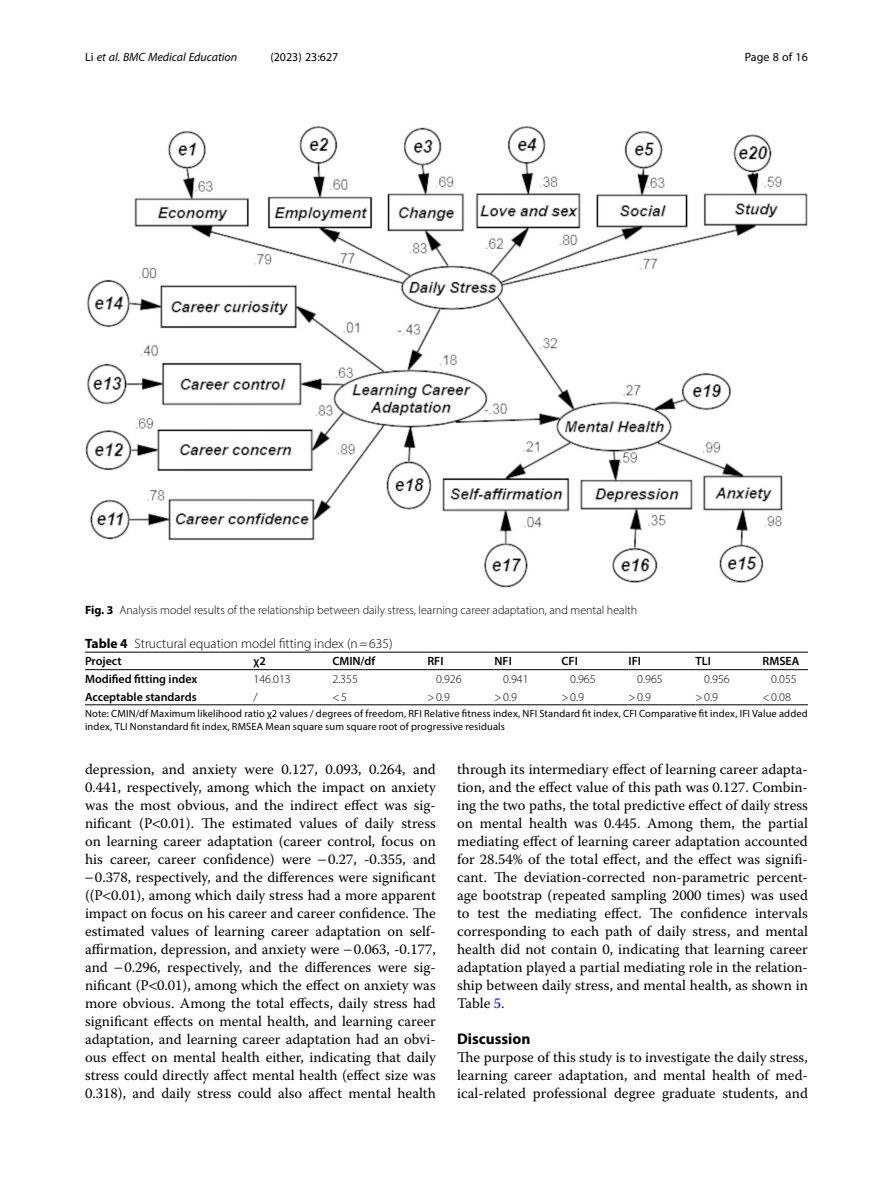
<style>
.page{position:relative;width:893px;height:1191px;background:#fff}
.page>*{position:absolute;margin:0;border:0;box-sizing:border-box;transform-origin:0 0}
.Head_1{font:700 15.45px "Myriad Pro";color:#000}
.Body_Text{font:14.7px/18px "Warnock Pro";color:#000;text-align:justify}
.Table_Caption{font:300 13.5px "Myriad Pro";color:#000}
.Figure_Caption{font:300 12px "Myriad Pro";color:#000}
.Table_Body_Tab4_Deci{font:300 12px "Myriad Pro";color:#000}
.Table_Body{font:600 12px "Myriad Pro";color:#000}
.Table_Head{font:600 12px "Myriad Pro";color:#000}
.t1{font:italic 12px "Myriad Pro";color:#000}
.t2{font:12px "Myriad Pro";color:#000}
.Table_Body-2{font:300 12px "Myriad Pro";color:#000}
.Table_Footnote{font:10.5px/12.8px "Myriad Pro";letter-spacing:.01em;color:#000}
.s1{font-style:normal}
.s2{font-weight:700}
.s3{color:#00f}
</style>
<div class="page">
<hr style="left:85px;top:669px;width:169px;height:1px;background:#000">
<hr style="left:254px;top:652px;width:78px;height:1px;background:#000">
<hr style="left:254px;top:669px;width:78px;height:1px;background:#000">
<hr style="left:332px;top:652px;width:95px;height:1px;background:#000">
<hr style="left:332px;top:669px;width:95px;height:1px;background:#000">
<hr style="left:427px;top:652px;width:67px;height:1px;background:#000">
<hr style="left:427px;top:669px;width:67px;height:1px;background:#000">
<hr style="left:494px;top:652px;width:67px;height:1px;background:#000">
<hr style="left:494px;top:669px;width:67px;height:1px;background:#000">
<hr style="left:561px;top:652px;width:68px;height:1px;background:#000">
<hr style="left:561px;top:669px;width:68px;height:1px;background:#000">
<hr style="left:629px;top:652px;width:67px;height:1px;background:#000">
<hr style="left:629px;top:669px;width:67px;height:1px;background:#000">
<hr style="left:696px;top:652px;width:67px;height:1px;background:#000">
<hr style="left:696px;top:669px;width:67px;height:1px;background:#000">
<hr style="left:763px;top:652px;width:45px;height:1px;background:#000">
<hr style="left:763px;top:669px;width:45px;height:1px;background:#000">
<hr style="left:254px;top:704px;width:78px;height:1px;background:#000">
<hr style="left:332px;top:704px;width:95px;height:1px;background:#000">
<hr style="left:427px;top:704px;width:67px;height:1px;background:#000">
<hr style="left:494px;top:704px;width:67px;height:1px;background:#000">
<hr style="left:561px;top:704px;width:68px;height:1px;background:#000">
<hr style="left:629px;top:704px;width:67px;height:1px;background:#000">
<hr style="left:696px;top:704px;width:67px;height:1px;background:#000">
<hr style="left:763px;top:704px;width:45px;height:1px;background:#000">
<hr style="left:85px;top:704px;width:169px;height:1px;background:#000">
<hr style="left:85px;top:652px;width:169px;height:1px;background:#000">
<img style="left:85px;top:126px;width:723px;height:461px">
<p class="t1" style="left:85px;top:50px;width:154px"><span class="s1">Li</span> et al. BMC Medical Education</p>
<p class="t2" style="left:270px;top:50px;width:70px">(2023) 23:627</p>
<p class="t2" style="left:745px;top:50px;width:65px">Page 8 of 16</p>
<p class="Figure_Caption" style="left:85px;top:603px;width:554px"><span class="s2">Fig. 3</span> Analysis model results of the relationship between daily stress, learning career adaptation, and mental health</p>
<p class="Table_Caption" style="left:85px;top:635px;width:309px"><span class="s2">Table 4</span> Structural equation model fitting index (n=635)</p>
<p class="Table_Head" style="left:85px;top:654px;width:38px">Project</p>
<p class="Table_Head" style="left:254px;top:654px;width:14px">χ2</p>
<p class="Table_Head" style="left:332px;top:654px;width:45px">CMIN/df</p>
<p class="Table_Head" style="left:427px;top:654px;width:18px">RFI</p>
<p class="Table_Head" style="left:494px;top:654px;width:19px">NFI</p>
<p class="Table_Head" style="left:561px;top:654px;width:18px">CFI</p>
<p class="Table_Head" style="left:629px;top:654px;width:14px">IFI</p>
<p class="Table_Head" style="left:696px;top:654px;width:17px">TLI</p>
<p class="Table_Head" style="left:763px;top:654px;width:38px">RMSEA</p>
<p class="Table_Body" style="left:85px;top:671px;width:114px">Modified fitting index</p>
<p class="Table_Body-2" style="left:254px;top:672px;width:39px">146.013</p>
<p class="Table_Body-2" style="left:332px;top:672px;width:27px">2.355</p>
<p class="Table_Body_Tab4_Deci" style="left:436px;top:672px;width:27px">0.926</p>
<p class="Table_Body_Tab4_Deci" style="left:503px;top:672px;width:27px">0.941</p>
<p class="Table_Body_Tab4_Deci" style="left:570px;top:672px;width:27px">0.965</p>
<p class="Table_Body_Tab4_Deci" style="left:637px;top:672px;width:27px">0.965</p>
<p class="Table_Body_Tab4_Deci" style="left:704px;top:672px;width:27px">0.956</p>
<p class="Table_Body_Tab4_Deci" style="left:771px;top:672px;width:27px">0.055</p>
<p class="Table_Body" style="left:85px;top:689px;width:113px">Acceptable standards</p>
<p class="Table_Body-2" style="left:254px;top:689px;width:6px">/</p>
<p class="Table_Body-2" style="left:332px;top:689px;width:16px">&lt;5</p>
<p class="Table_Body_Tab4_Deci" style="left:427px;top:689px;width:24px">&gt;0.9</p>
<p class="Table_Body_Tab4_Deci" style="left:494px;top:689px;width:24px">&gt;0.9</p>
<p class="Table_Body_Tab4_Deci" style="left:561px;top:689px;width:24px">&gt;0.9</p>
<p class="Table_Body_Tab4_Deci" style="left:629px;top:689px;width:24px">&gt;0.9</p>
<p class="Table_Body_Tab4_Deci" style="left:696px;top:689px;width:24px">&gt;0.9</p>
<p class="Table_Body_Tab4_Deci" style="left:763px;top:689px;width:30px">&lt;0.08</p>
<p class="Table_Footnote" style="left:85px;top:707px;width:724px">Note: CMIN/df Maximum likelihood ratio χ2 values / degrees of freedom, RFI Relative fitness index, NFI Standard fit index, CFI Comparative fit index, IFI Value added index, TLI Nonstandard fit index, RMSEA Mean square sum square root of progressive residuals</p>
<p class="Body_Text" style="left:85px;top:760px;width:352px">depression, and anxiety were 0.127, 0.093, 0.264, and 0.441, respectively, among which the impact on anxiety was the most obvious, and the indirect effect was sig&shy;nificant (P 0.01). The estimated values of daily stress on learning career adaptation (career control, focus on his career, career confidence) were −0.27, -0.355, and −0.378, respectively, and the differences were significant ((P 0.01), among which daily stress had a more apparent impact on focus on his career and career confidence. The estimated values of learning career adaptation on self&shy;affirmation, depression, and anxiety were −0.063, -0.177, and −0.296, respectively, and the differences were sig&shy;nificant (P 0.01), among which the effect on anxiety was more obvious. Among the total effects, daily stress had significant effects on mental health, and learning career adaptation, and learning career adaptation had an obvi&shy;ous effect on mental health either, indicating that daily stress could directly affect mental health (effect size was 0.318), and daily stress could also affect mental health</p>
<p class="Body_Text" style="left:457px;top:760px;width:352px">through its intermediary effect of learning career adapta&shy;tion, and the effect value of this path was 0.127. Combin&shy;ing the two paths, the total predictive effect of daily stress on mental health was 0.445. Among them, the partial mediating effect of learning career adaptation accounted for 28.54% of the total effect, and the effect was signifi&shy;cant. The deviation-corrected non-parametric percent&shy;age bootstrap (repeated sampling 2000 times) was used to test the mediating effect. The confidence intervals corresponding to each path of daily stress, and mental health did not contain 0, indicating that learning career adaptation played a partial mediating role in the relation&shy;ship between daily stress, and mental health, as shown in Table <span class="s3">5</span>.</p>
<p class="Head_1" style="left:457px;top:1029px;width:75px">Discussion</p>
<p class="Body_Text" style="left:457px;top:1048px;width:352px">The purpose of this study is to investigate the daily stress, learning career adaptation, and mental health of med&shy;ical-related professional degree graduate students, and</p>
</div>
